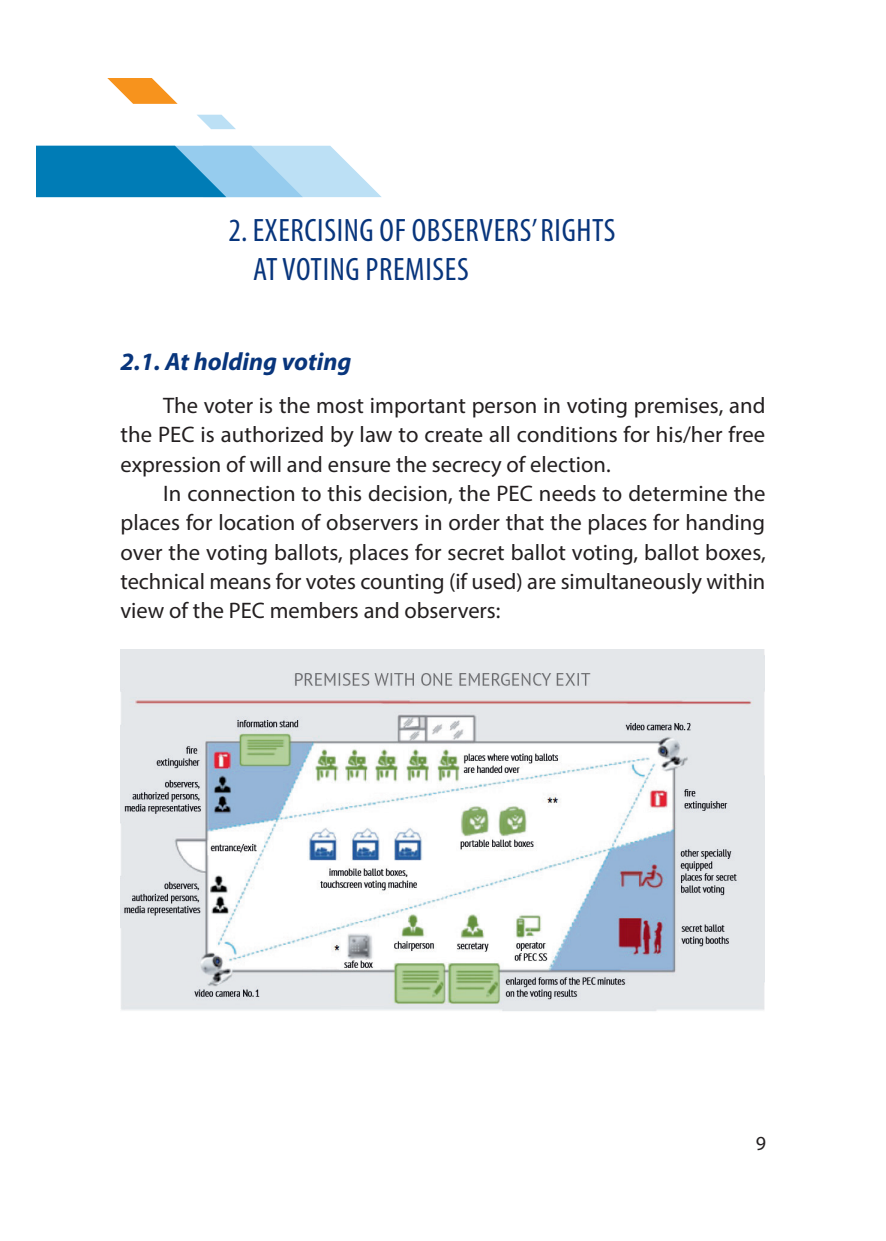
<style>
.page{position:relative;width:886px;height:1241px;background:#fff}
.page>*{position:absolute;margin:0;border:0;box-sizing:border-box;transform-origin:0 0}
.t1{font:condensed 32.5px/39px "Myriad Pro";letter-spacing:.02em;color:#08357c}
.t2{font:italic 700 25px "Myriad Pro";color:#08357c}
.t3{font:22.5px/29.2px "Myriad Pro";color:#231f20;text-align:justify}
.t4{font:20px "Myriad Pro";color:#231f20}
</style>
<div class="page">
<img style="left:120px;top:649px;width:645px;height:362px">
<svg style="left:197px;top:115px;width:39px;height:14px"></svg>
<svg style="left:107px;top:78px;width:71px;height:26px"></svg>
<svg style="left:36px;top:146px;width:346px;height:51px;background:#5eaed6"></svg>
<h1 class="t1" style="left:253px;top:210px;width:364px;text-indent:-25px">2. EXERCISING OF OBSERVERS’ RIGHTS<br>AT VOTING PREMISES</h1>
<p class="t2" style="left:120px;top:345px;width:233px">2.1. At holding voting</p>
<p class="t3" style="left:120px;top:390px;width:646px;text-indent:43px">The voter is the most important person in voting premises, and the PEC is authorized by law to create all conditions for his/her free expression of will and ensure the secrecy of election.</p>
<p class="t3" style="left:120px;top:478px;width:647px;text-indent:43px">In connection to this decision, the PEC needs to determine the places for location of observers in order that the places for handing over the voting ballots, places for secret ballot voting, ballot boxes, technical means for votes counting (if used) are simultaneously within view of the PEC members and observers:</p>
<p class="t4" style="left:756px;top:1130px;width:12px">9</p>
</div>
